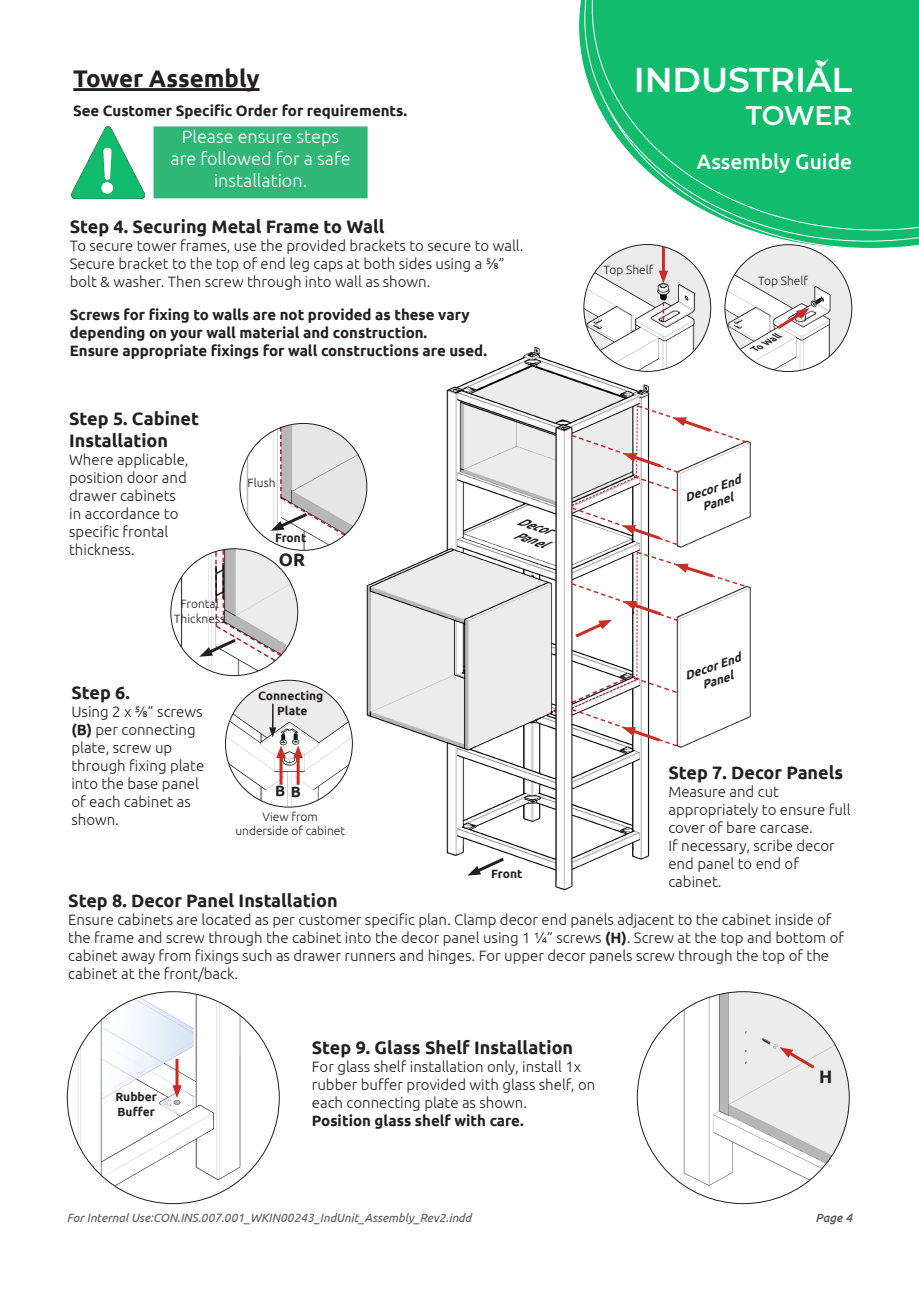
<style>
.page{position:relative;width:919px;height:1289px;background:#fff}
.page>*{position:absolute;margin:0;border:0;box-sizing:border-box;transform-origin:0 0}
.t1{font:600 34.5px "Montserrat";letter-spacing:-.005em;color:#fff}
.t2{font:600 27px "Montserrat";letter-spacing:-.01em;color:#fff}
.t3{font:700 24px "Ubuntu";color:#231f20}
.t4{font:500 21px "Ubuntu";color:#fff}
.t5{font:700 18px/21.6px "Ubuntu";color:#231f20}
.t6{font:300 18px/21.6px "Ubuntu";color:#fff;text-align:center}
.t7{font:300 15px/18px "Ubuntu";color:#231f20}
.t8{font:700 15px/18px "Ubuntu";color:#231f20}
.t9{font:italic 12px "Ubuntu";color:#57585a}
.t10{font:300 12px "Ubuntu";color:#231f20}
.t11{font:700 12px "Ubuntu";color:#231f20}
.t12{font:italic 700 12px "Ubuntu";color:#231f20}
.t13{font:italic 500 12px "Ubuntu";color:#57585a}
.t14{font:italic 700 9px "Ubuntu";color:#231f20}
.s1{font-weight:700}
</style>
<div class="page">
<svg style="left:625px;top:241px;width:293px;height:8px"></svg>
<svg style="left:584px;top:0;width:334px;height:241px"></svg>
<svg style="left:592px;top:0;width:326px;height:230px;background:#2bc37d"></svg>
<img style="left:352px;top:339px;width:402px;height:552px">
<svg style="left:467px;top:855px;width:40px;height:20px"></svg>
<svg style="left:549px;top:708px;width:8px;height:7px"></svg>
<svg style="left:569px;top:404px;width:179px;height:343px"></svg>
<hr style="left:73px;top:88px;width:186px;height:3px;background:#231f20">
<img style="left:637px;top:991px;width:212px;height:212px;border-radius:106px">
<svg style="left:779px;top:1047px;width:38px;height:24px"></svg>
<img style="left:67px;top:991px;width:212px;height:212px;border-radius:106px">
<hr style="left:175px;top:1058px;width:3px;height:31px;background:#ca2d25">
<svg style="left:172px;top:1085px;width:10px;height:13px"></svg>
<img style="left:225px;top:680px;width:127px;height:127px;border-radius:63px">
<hr style="left:279px;top:754px;width:3px;height:30px;background:#ca2d25">
<svg style="left:276px;top:745px;width:10px;height:13px"></svg>
<hr style="left:296px;top:754px;width:3px;height:30px;background:#ca2d25">
<svg style="left:293px;top:745px;width:10px;height:13px"></svg>
<svg style="left:269px;top:703px;width:7px;height:34px"></svg>
<div style="left:155px;top:128px;width:211px;height:69px;background:#30b676"></div>
<div style="left:153px;top:126px;width:214px;height:72px;border:3px solid #30b676"></div>
<img style="left:72px;top:126px;width:72px;height:72px">
<img style="left:583px;top:244px;width:127px;height:127px;border-radius:63px">
<hr style="left:662px;top:247px;width:3px;height:27px;background:#ca2d25">
<svg style="left:658px;top:270px;width:10px;height:13px"></svg>
<svg style="left:662px;top:302px;width:2px;height:19px"></svg>
<img style="left:724px;top:245px;width:127px;height:126px;border-radius:63px">
<svg style="left:769px;top:300px;width:40px;height:32px"></svg>
<img style="left:240px;top:423px;width:127px;height:127px;border-radius:63px">
<svg style="left:271px;top:427px;width:76px;height:110px"></svg>
<img style="left:171px;top:548px;width:127px;height:127px;border-radius:63px">
<svg style="left:199px;top:550px;width:84px;height:112px"></svg>
<svg style="left:815px;top:58px;width:13px;height:11px"></svg>
<p class="t3" style="left:73px;top:63px;width:188px">Tower Assembly</p>
<p class="t8" style="left:73px;top:102px;width:335px">See Customer Specific Order for requirements.</p>
<p class="t6" style="left:170px;top:126px;width:182px">Please ensure steps are followed for a safe installation.</p>
<p class="t5" style="left:70px;top:216px;width:316px">Step 4. Securing Metal Frame to Wall</p>
<p class="t7" style="left:70px;top:237px;width:455px">To secure tower frames, use the provided brackets to secure to wall.</p>
<p class="t7" style="left:70px;top:255px;width:436px">Secure bracket to the top of end leg caps at both sides using a 5/8” bolt &amp; washer. Then screw through into wall as shown.</p>
<p class="t8" style="left:70px;top:305px;width:401px">Screws for fixing to walls are not provided as these vary depending on your wall material and construction.</p>
<p class="t8" style="left:70px;top:341px;width:419px">Ensure appropriate fixings for wall constructions are used.</p>
<p class="t5" style="left:69px;top:408px;width:131px">Step 5. Cabinet<br>Installation</p>
<p class="t7" style="left:69px;top:450px;width:121px">Where applicable, position door and drawer cabinets in accordance to specific frontal thickness.</p>
<p class="t10" style="left:180px;top:596px;width:40px">Frontal</p>
<p class="t10" style="left:174px;top:611px;width:53px">Thickness</p>
<p class="t10" style="left:247px;top:475px;width:30px">Flush</p>
<p class="t11" style="left:275px;top:530px;width:33px">Front</p>
<p class="t5" style="left:279px;top:548px;width:28px">OR</p>
<p class="t5" style="left:71px;top:681px;width:60px">Step 6.</p>
<p class="t7" style="left:71px;top:702px;width:134px">Using 2 x 5/8” screws <span class="s1">(B)</span> per connecting plate, screw up through fixing plate into the base panel of each cabinet as shown.</p>
<p class="t11" style="left:258px;top:688px;width:67px">Connecting</p>
<p class="t11" style="left:277px;top:703px;width:32px">Plate</p>
<p class="t8" style="left:275px;top:782px;width:27px">B B</p>
<p class="t10" style="left:262px;top:809px;width:57px">View from</p>
<p class="t10" style="left:235px;top:823px;width:111px">underside of cabinet</p>
<p class="t12" style="left:520px;top:512px;width:35px;rotate:19deg">Decor</p>
<p class="t12" style="left:516px;top:526px;width:33px;rotate:19deg">Panel</p>
<p class="t11" style="left:491px;top:866px;width:33px">Front</p>
<p class="t1" style="left:634px;top:55px;width:220px">INDUSTRIAL</p>
<p class="t2" style="left:745px;top:96px;width:108px">TOWER</p>
<p class="t4" style="left:696px;top:148px;width:157px">Assembly Guide</p>
<p class="t10" style="left:603px;top:263px;width:51px">Top Shelf</p>
<p class="t10" style="left:758px;top:273px;width:51px">Top Shelf</p>
<p class="t14" style="left:751px;top:344px;width:33px;rotate:-30deg">To Wall</p>
<p class="t12" style="left:682px;top:491px;width:60px;rotate:-19deg">Decor End</p>
<p class="t12" style="left:699px;top:500px;width:33px;rotate:-19deg">Panel</p>
<p class="t12" style="left:682px;top:669px;width:60px;rotate:-19deg">Decor End</p>
<p class="t12" style="left:699px;top:678px;width:33px;rotate:-19deg">Panel</p>
<p class="t5" style="left:668px;top:761px;width:176px">Step 7. Decor Panels</p>
<p class="t7" style="left:668px;top:782px;width:184px">Measure and cut appropriately to ensure full cover of bare carcase.</p>
<p class="t7" style="left:668px;top:836px;width:168px">If necessary, scribe decor end panel to end of cabinet.</p>
<p class="t5" style="left:68px;top:889px;width:271px">Step 8. Decor Panel Installation</p>
<p class="t7" style="left:68px;top:910px;width:777px">Ensure cabinets are located as per customer specific plan. Clamp decor end panels adjacent to the cabinet inside of the frame and screw through the cabinet into the decor panel using 1 1/4” screws <span class="s1">(H)</span>. Screw at the top and bottom of cabinet away from fixings such as drawer runners and hinges. For upper decor panels screw through the top of the cabinet at the front/back.</p>
<p class="t11" style="left:115px;top:1089px;width:43px">Rubber</p>
<p class="t11" style="left:117px;top:1104px;width:39px">Buffer</p>
<p class="t5" style="left:312px;top:1036px;width:263px">Step 9. Glass Shelf Installation</p>
<p class="t7" style="left:312px;top:1057px;width:285px">For glass shelf installation only, install 1x rubber buffer provided with glass shelf, on each connecting plate as shown.</p>
<p class="t8" style="left:312px;top:1111px;width:213px">Position glass shelf with care.</p>
<p class="t5" style="left:819px;top:1065px;width:15px">H</p>
<p class="t9" style="left:67px;top:1210px;width:406px">For Internal Use:CON.INS.007.001_WKIN00243_IndUnit_Assembly_Rev2.indd</p>
<p class="t13" style="left:815px;top:1210px;width:38px">Page 4</p>
</div>
